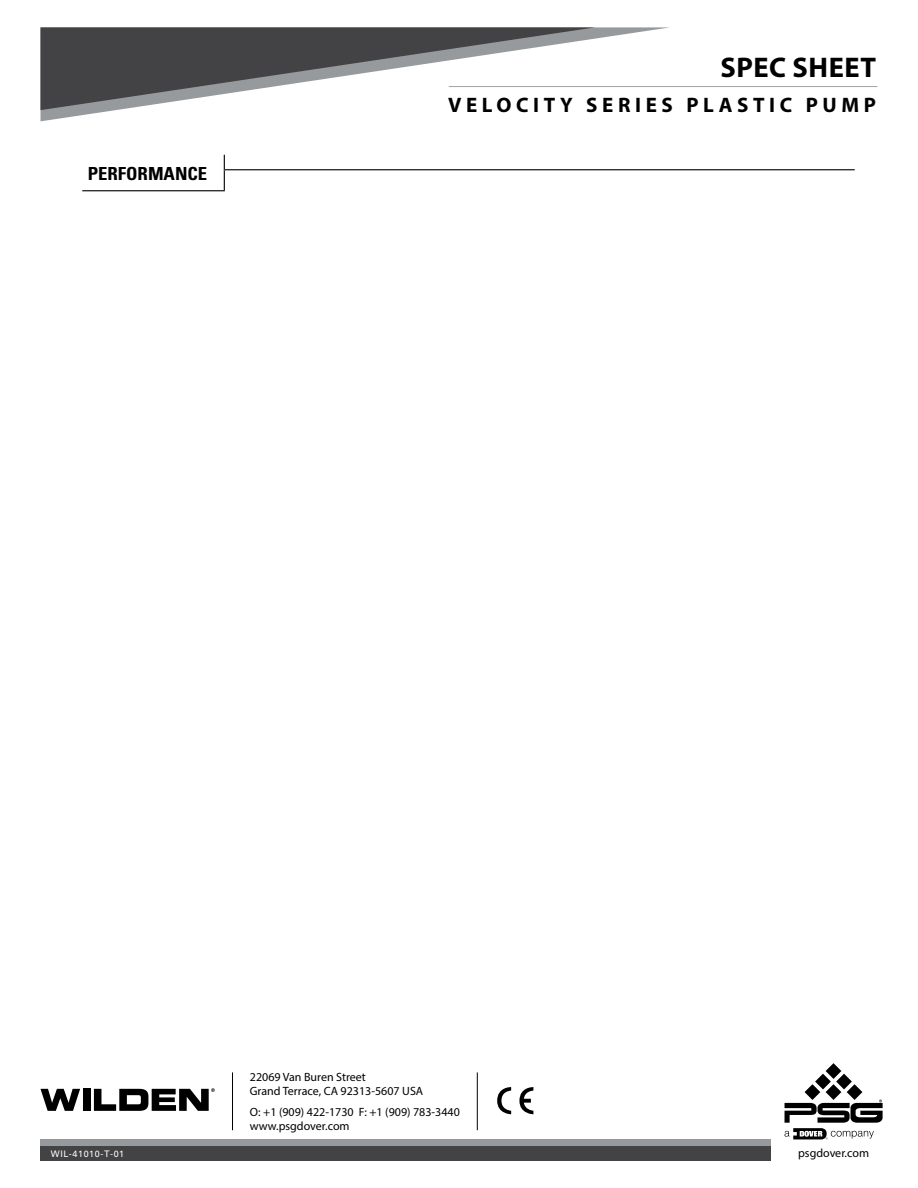
<style>
.page{position:relative;width:918px;height:1188px;background:#fff}
.page>*{position:absolute;margin:0;border:0;box-sizing:border-box;transform-origin:0 0}
.t1{font:700 28.5px "Myriad Pro";letter-spacing:.02em;color:#000}
.t2{font:700 21px "Myriad Pro";letter-spacing:.22em;color:#000}
.t3{font:700 condensed 18px "Univers";color:#000;scale:1.04 1}
.t4{font:12px/14.4px "Myriad Pro";color:#000}
.t5{font:9px "Univers";letter-spacing:.065em;color:#fff}
</style>
<div class="page">
<hr style="left:449px;top:86px;width:429px;height:1px;background:#a1a3a6">
<div style="left:40px;top:1139px;width:731px;height:22px;background:#434345"></div>
<div style="left:40px;top:1139px;width:731px;height:7px;background:#979a9c"></div>
<hr style="left:232px;top:1072px;width:1px;height:58px;background:#000">
<hr style="left:477px;top:1072px;width:1px;height:58px;background:#000">
<div style="left:83px;top:1089px;width:7px;height:22px;background:#000"></div>
<svg style="left:40px;top:1089px;width:40px;height:22px"></svg>
<svg style="left:94px;top:1088px;width:121px;height:23px"></svg>
<svg style="left:785px;top:1063px;width:98px;height:76px"></svg>
<svg style="left:40px;top:27px;width:629px;height:94px"></svg>
<svg style="left:40px;top:27px;width:555px;height:83px"></svg>
<svg style="left:497px;top:1087px;width:14px;height:27px"></svg>
<svg style="left:519px;top:1087px;width:14px;height:27px"></svg>
<hr style="left:224px;top:169px;width:631px;height:1px;background:#000">
<hr style="left:82px;top:190px;width:143px;height:1px;background:#000">
<svg style="left:224px;top:155px;width:1px;height:35px"></svg>
<h3 class="t3" style="left:88px;top:163px;width:117px">PERFORMANCE</h3>
<h1 class="t1" style="left:720px;top:49px;width:157px">SPEC SHEET</h1>
<h2 class="t2" style="left:448px;top:92px;width:430px">VELOCITY SERIES PLASTIC PUMP</h2>
<p class="t5" style="left:51px;top:1149px;width:75px">WIL-41010-T-01</p>
<p class="t4" style="left:250px;top:1069px;width:175px">22069 Van Buren Street<br>Grand Terrace, CA 92313-5607 USA</p>
<p class="t4" style="left:250px;top:1104px;width:212px">O: +1 (909) 422-1730 F: +1 (909) 783-3440 www.psgdover.com</p>
<p class="t4" style="left:798px;top:1145px;width:72px">psgdover.com</p>
</div>
